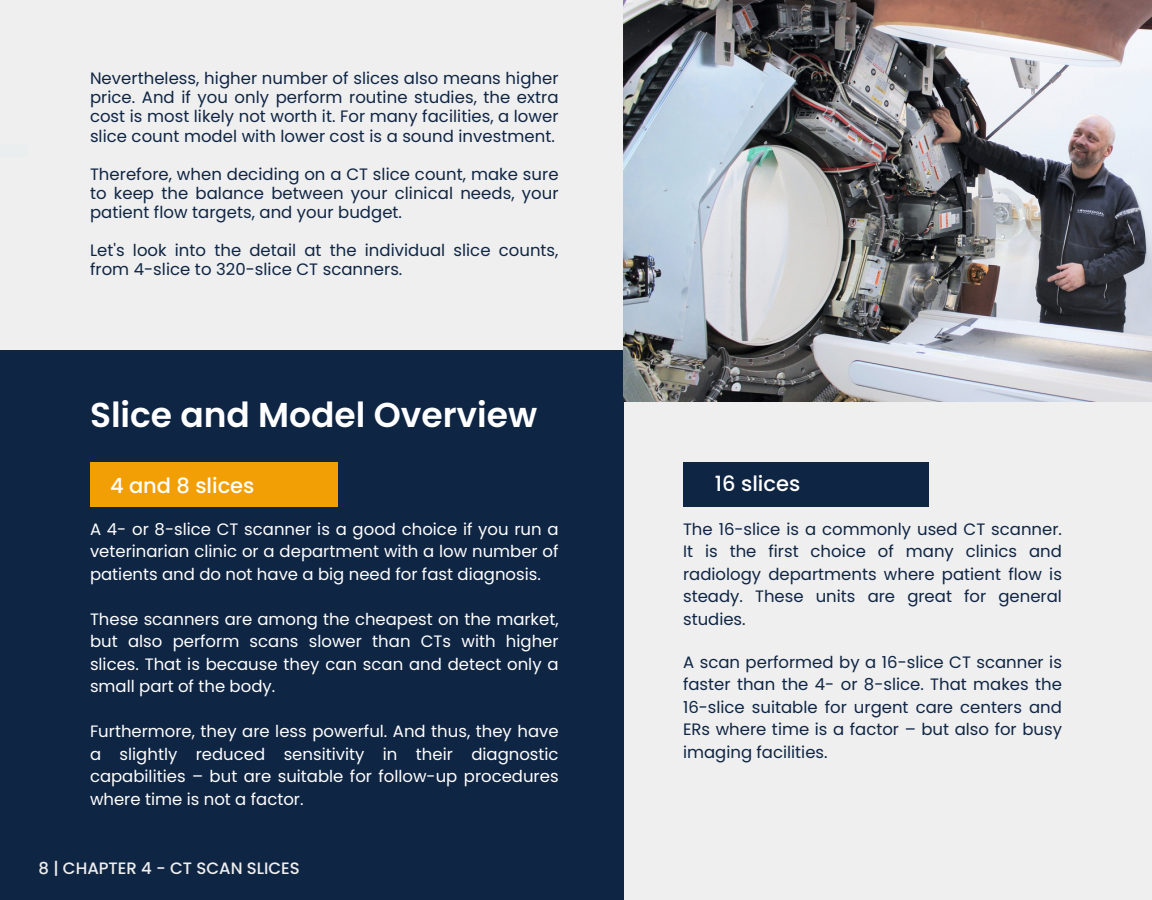
<style>
.page{position:relative;width:1152px;height:900px;background:#efefef}
.page>*{position:absolute;margin:0;border:0;box-sizing:border-box;transform-origin:0 0}
.t1{font:600 34.5px "Poppins";color:#fff}
.t2{font:500 21px "Poppins";color:#fff}
.t3{font:16.5px/22.5px "Poppins";letter-spacing:.005em;color:#0f2544;text-align:justify}
.t4{font:16.5px/22.5px "Poppins";color:#fff;text-align:justify}
.t5{font:500 16.5px "Poppins";color:#efefef}
</style>
<div class="page">
<div style="left:0;top:144px;width:28px;height:13px;background:#eaeeef"></div>
<div style="left:0;top:351px;width:624px;height:549px;background:#0f2544"></div>
<div style="left:90px;top:462px;width:247px;height:45px;background:#f29f05"></div>
<div style="left:683px;top:462px;width:245px;height:45px;background:#0f2544"></div>
<img style="left:624px;top:0;width:527px;height:402px">
<p class="t3" style="left:90px;top:69px;width:470px;line-height:19.2px">Nevertheless, higher number of slices also means higher price. And if you only perform routine studies, the extra cost is most likely not worth it. For many facilities, a lower slice count model with lower cost is a sound investment.</p>
<p class="t3" style="left:90px;top:164px;width:470px;line-height:19.2px">Therefore, when deciding on a CT slice count, make sure to keep the balance between your clinical needs, your patient flow targets, and your budget.</p>
<p class="t3" style="left:90px;top:241px;width:470px;line-height:19.2px">Let's look into the detail at the individual slice counts, from 4-slice to 320-slice CT scanners.</p>
<p class="t1" style="left:90px;top:390px;width:449px">Slice and Model Overview</p>
<p class="t2" style="left:110px;top:471px;width:146px">4 and 8 slices</p>
<p class="t2" style="left:715px;top:469px;width:87px">16 slices</p>
<p class="t3" style="left:683px;top:518px;width:380px">The 16-slice is a commonly used CT scanner.<br>It is the first choice of many clinics and radiology departments where patient flow is steady. These units are great for general studies.</p>
<p class="t3" style="left:683px;top:651px;width:380px">A scan performed by a 16-slice CT scanner is faster than the 4- or 8-slice. That makes the 16-slice suitable for urgent care centers and ERs where time is a factor – but also for busy imaging facilities.</p>
<p class="t4" style="left:90px;top:518px;width:470px">A 4- or 8-slice CT scanner is a good choice if you run a veterinarian clinic or a department with a low number of patients and do not have a big need for fast diagnosis.</p>
<p class="t4" style="left:90px;top:608px;width:470px">These scanners are among the cheapest on the market, but also perform scans slower than CTs with higher slices. That is because they can scan and detect only a small part of the body.</p>
<p class="t4" style="left:90px;top:720px;width:470px">Furthermore, they are less powerful. And thus, they have a slightly reduced sensitivity in their diagnostic capabilities – but are suitable for follow-up procedures where time is not a factor.</p>
<p class="t5" style="left:39px;top:857px;width:263px">8 | CHAPTER 4 - CT SCAN SLICES</p>
</div>
